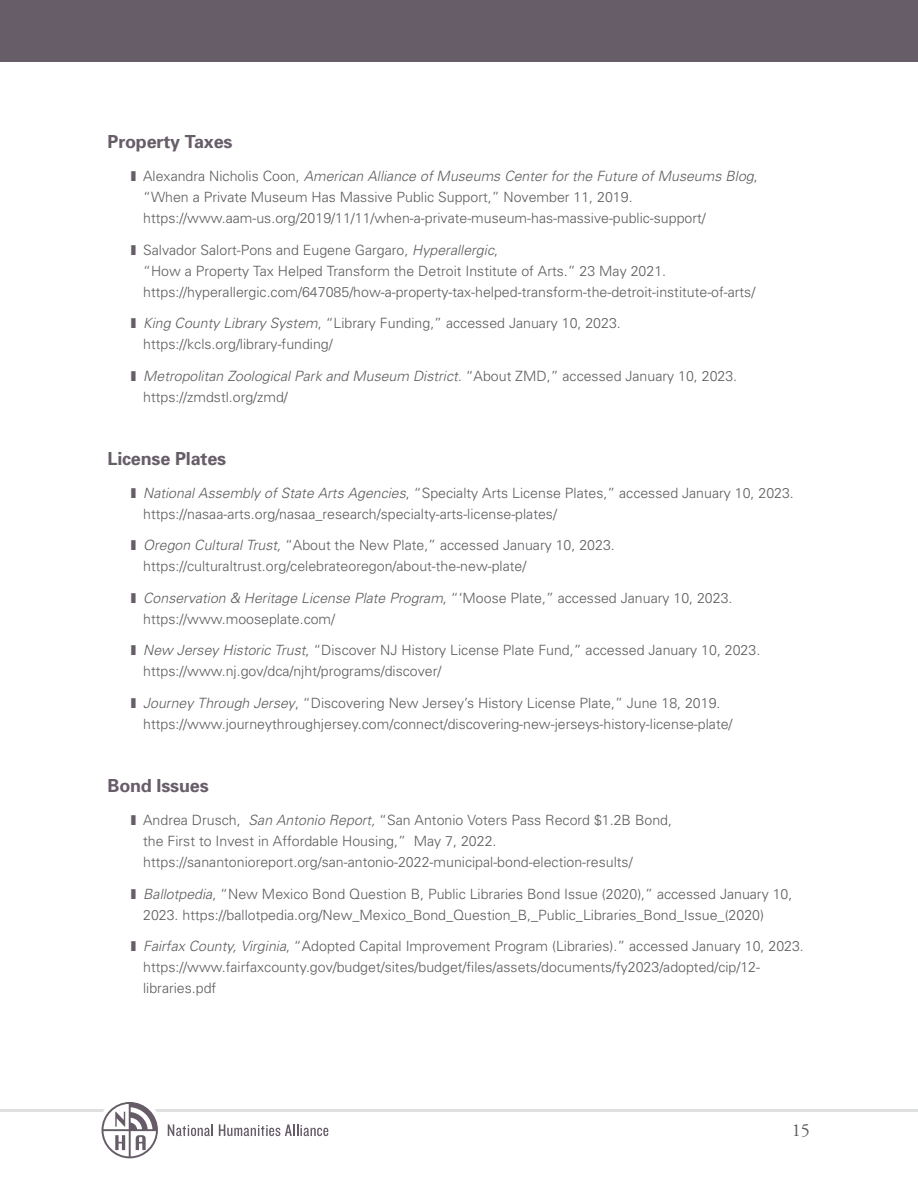
<style>
.page{position:relative;width:918px;height:1188px;background:#fff}
.page>*{position:absolute;margin:0;border:0;box-sizing:border-box;transform-origin:0 0}
.t1{font:18.3px "Adobe Garamond Pro";color:#5c5c5f}
.t2{font:700 18px "Univers";letter-spacing:-.01em;color:#665d68}
.t3{font:300 14.1px/21px "Univers";color:#5c5c5f}
.s1{color:#665d68}
.s2{font-style:italic}
</style>
<div class="page">
<div style="left:0;top:0;width:918px;height:61px;background:#665d68"></div>
<hr style="left:0;top:1110px;width:918px;height:2px;background:#dfe0e2">
<svg style="left:102px;top:1102px;width:56px;height:56px"></svg>
<svg style="left:168px;top:1124px;width:45px;height:12px"></svg>
<svg style="left:219px;top:1124px;width:109px;height:12px"></svg>
<p class="t2" style="left:108px;top:135px;width:127px">Property Taxes</p>
<p class="t3" style="left:143px;top:167px;width:616px;text-indent:-12px"><span class="s1">■</span> Alexandra Nicholis Coon, <span class="s2">American Alliance of Museums Center for the Future of Museums Blog</span>, “When a Private Museum Has Massive Public Support,” November 11, 2019. https://www.aam-us.org/2019/11/11/when-a-private-museum-has-massive-public-support/</p>
<p class="t3" style="left:143px;top:240px;width:614px;text-indent:-12px"><span class="s1">■</span> Salvador Salort-Pons and Eugene Gargaro, <span class="s2">Hyperallergic</span>,<br>“How a Property Tax Helped Transform the Detroit Institute of Arts.” 23 May 2021. https://hyperallergic.com/647085/how-a-property-tax-helped-transform-the-detroit-institute-of-arts/</p>
<p class="t3" style="left:143px;top:314px;width:479px;text-indent:-12px"><span class="s1">■</span> <span class="s2">King County Library System</span>, “Library Funding,” accessed January 10, 2023. https://kcls.org/library-funding/</p>
<p class="t3" style="left:143px;top:367px;width:596px;text-indent:-12px"><span class="s1">■</span> <span class="s2">Metropolitan Zoological Park and Museum District.</span> “About ZMD,” accessed January 10, 2023. https://zmdstl.org/zmd/</p>
<p class="t2" style="left:108px;top:452px;width:120px">License Plates</p>
<p class="t3" style="left:143px;top:484px;width:652px;text-indent:-12px"><span class="s1">■</span> <span class="s2">National Assembly of State Arts Agencies</span>, “Specialty Arts License Plates,” accessed January 10, 2023. https://nasaa-arts.org/nasaa_research/specialty-arts-license-plates/</p>
<p class="t3" style="left:143px;top:536px;width:473px;text-indent:-12px"><span class="s1">■</span> <span class="s2">Oregon Cultural Trust,</span> “About the New Plate,” accessed January 10, 2023. https://culturaltrust.org/celebrateoregon/about-the-new-plate/</p>
<p class="t3" style="left:143px;top:589px;width:591px;text-indent:-12px"><span class="s1">■</span> <span class="s2">Conservation &amp; Heritage License Plate Program</span>, “‘Moose Plate,” accessed January 10, 2023. https://www.mooseplate.com/</p>
<p class="t3" style="left:143px;top:641px;width:619px;text-indent:-12px"><span class="s1">■</span> <span class="s2">New Jersey Historic Trust</span>, “Discover NJ History License Plate Fund,” accessed January 10, 2023. https://www.nj.gov/dca/njht/programs/discover/</p>
<p class="t3" style="left:143px;top:694px;width:591px;text-indent:-12px"><span class="s1">■</span> <span class="s2">Journey Through Jersey</span>, “Discovering New Jersey’s History License Plate,” June 18, 2019. https://www.journeythroughjersey.com/connect/discovering-new-jerseys-history-license-plate/</p>
<p class="t2" style="left:108px;top:779px;width:103px">Bond Issues</p>
<p class="t3" style="left:143px;top:811px;width:530px;text-indent:-12px"><span class="s1">■</span> Andrea Drusch, <span class="s2">San Antonio Report,</span> “San Antonio Voters Pass Record $1.2B Bond, the First to Invest in Affordable Housing,” May 7, 2022. https://sanantonioreport.org/san-antonio-2022-municipal-bond-election-results/</p>
<p class="t3" style="left:143px;top:884px;width:651px;text-indent:-12px"><span class="s1">■</span> <span class="s2">Ballotpedia</span>, “New Mexico Bond Question B, Public Libraries Bond Issue (2020),” accessed January 10,<br>2023. https://ballotpedia.org/New_Mexico_Bond_Question_B,_Public_Libraries_Bond_Issue_(2020)</p>
<p class="t3" style="left:143px;top:937px;width:662px;text-indent:-12px"><span class="s1">■</span> <span class="s2">Fairfax County, Virginia</span>, “Adopted Capital Improvement Program (Libraries).” accessed January 10, 2023. https://www.fairfaxcounty.gov/budget/sites/budget/files/assets/documents/fy2023/adopted/cip/12- libraries.pdf</p>
<p class="t1" style="left:792px;top:1123px;width:20px">15</p>
</div>
